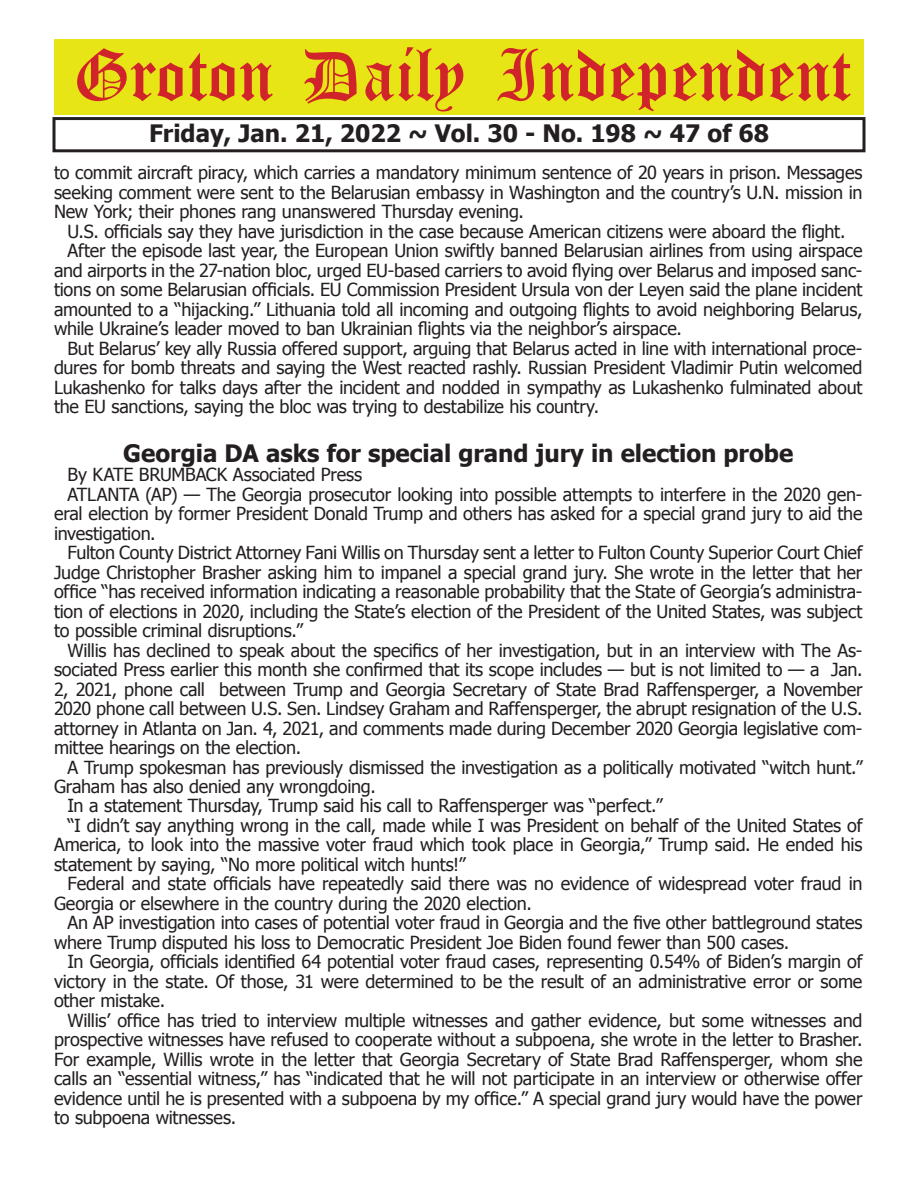
<style>
.page{position:relative;width:918px;height:1188px;background:#fff}
.page>*{position:absolute;margin:0;border:0;box-sizing:border-box;transform-origin:0 0}
.t1{font:54px "Old English Five";color:#d1232a}
.t2{font:700 24px "Tahoma";color:#231f20}
.t3{font:18px/19.5px "Tahoma";letter-spacing:-.01em;color:#231f20;text-align:justify}
</style>
<div class="page">
<div style="left:52px;top:117px;width:814px;height:35px;border:3px solid #231f20"></div>
<div style="left:54px;top:40px;width:810px;height:75px;background:#e7e515"></div>
<h1 class="t1" style="left:73px;top:50px;width:779px">Groton Daily Independent</h1>
<h2 class="t2" style="left:149px;top:116px;width:622px">Friday, Jan. 21, 2022 ~ Vol. 30 - No. 198 ~ 47 of 68</h2>
<p class="t3" style="left:54px;top:162px;width:810px">to commit aircraft piracy, which carries a mandatory minimum sentence of 20 years in prison. Messages seeking comment were sent to the Belarusian embassy in Washington and the country’s U.N. mission in New York; their phones rang unanswered Thursday evening.</p>
<p class="t3" style="left:68px;top:221px;width:780px">U.S. officials say they have jurisdiction in the case because American citizens were aboard the flight.</p>
<p class="t3" style="left:68px;top:240px;width:797px">After the episode last year, the European Union swiftly banned Belarusian airlines from using airspace</p>
<p class="t3" style="left:54px;top:260px;width:810px">and airports in the 27-nation bloc, urged EU-based carriers to avoid flying over Belarus and imposed sanc-</p>
<p class="t3" style="left:54px;top:279px;width:810px">tions on some Belarusian officials. EU Commission President Ursula von der Leyen said the plane incident</p>
<p class="t3" style="left:54px;top:299px;width:810px">amounted to a “hijacking.” Lithuania told all incoming and outgoing flights to avoid neighboring Belarus,</p>
<p class="t3" style="left:54px;top:318px;width:629px">while Ukraine’s leader moved to ban Ukrainian flights via the neighbor’s airspace.</p>
<p class="t3" style="left:68px;top:338px;width:796px">But Belarus’ key ally Russia offered support, arguing that Belarus acted in line with international proce-</p>
<p class="t3" style="left:54px;top:357px;width:810px">dures for bomb threats and saying the West reacted rashly. Russian President Vladimir Putin welcomed</p>
<p class="t3" style="left:54px;top:377px;width:810px">Lukashenko for talks days after the incident and nodded in sympathy as Lukashenko fulminated about</p>
<p class="t3" style="left:54px;top:396px;width:547px">the EU sanctions, saying the bloc was trying to destabilize his country.</p>
<h2 class="t2" style="left:123px;top:436px;width:671px">Georgia DA asks for special grand jury in election probe</h2>
<p class="t3" style="left:68px;top:464px;width:296px">By KATE BRUMBACK Associated Press</p>
<p class="t3" style="left:68px;top:483px;width:796px">ATLANTA (AP) — The Georgia prosecutor looking into possible attempts to interfere in the 2020 gen-</p>
<p class="t3" style="left:54px;top:503px;width:810px">eral election by former President Donald Trump and others has asked for a special grand jury to aid the</p>
<p class="t3" style="left:54px;top:522px;width:103px">investigation.</p>
<p class="t3" style="left:68px;top:542px;width:797px">Fulton County District Attorney Fani Willis on Thursday sent a letter to Fulton County Superior Court Chief</p>
<p class="t3" style="left:54px;top:561px;width:810px">Judge Christopher Brasher asking him to impanel a special grand jury. She wrote in the letter that her</p>
<p class="t3" style="left:54px;top:581px;width:810px">office “has received information indicating a reasonable probability that the State of Georgia’s administra-</p>
<p class="t3" style="left:54px;top:600px;width:810px">tion of elections in 2020, including the State’s election of the President of the United States, was subject</p>
<p class="t3" style="left:54px;top:620px;width:250px">to possible criminal disruptions.”</p>
<p class="t3" style="left:68px;top:639px;width:796px">Willis has declined to speak about the specifics of her investigation, but in an interview with The As-</p>
<p class="t3" style="left:54px;top:659px;width:810px">sociated Press earlier this month she confirmed that its scope includes — but is not limited to — a Jan.</p>
<p class="t3" style="left:54px;top:678px;width:810px">2, 2021, phone call between Trump and Georgia Secretary of State Brad Raffensperger, a November</p>
<p class="t3" style="left:54px;top:698px;width:810px">2020 phone call between U.S. Sen. Lindsey Graham and Raffensperger, the abrupt resignation of the U.S.</p>
<p class="t3" style="left:54px;top:717px;width:810px">attorney in Atlanta on Jan. 4, 2021, and comments made during December 2020 Georgia legislative com-</p>
<p class="t3" style="left:54px;top:737px;width:249px">mittee hearings on the election.</p>
<p class="t3" style="left:68px;top:756px;width:797px">A Trump spokesman has previously dismissed the investigation as a politically motivated “witch hunt.”</p>
<p class="t3" style="left:54px;top:776px;width:323px">Graham has also denied any wrongdoing.</p>
<p class="t3" style="left:68px;top:795px;width:597px">In a statement Thursday, Trump said his call to Raffensperger was “perfect.”</p>
<p class="t3" style="left:68px;top:815px;width:796px">“I didn’t say anything wrong in the call, made while I was President on behalf of the United States of</p>
<p class="t3" style="left:54px;top:834px;width:810px">America, to look into the massive voter fraud which took place in Georgia,” Trump said. He ended his</p>
<p class="t3" style="left:54px;top:854px;width:413px">statement by saying, “No more political witch hunts!”</p>
<p class="t3" style="left:68px;top:873px;width:796px">Federal and state officials have repeatedly said there was no evidence of widespread voter fraud in</p>
<p class="t3" style="left:54px;top:893px;width:479px">Georgia or elsewhere in the country during the 2020 election.</p>
<p class="t3" style="left:68px;top:912px;width:796px">An AP investigation into cases of potential voter fraud in Georgia and the five other battleground states</p>
<p class="t3" style="left:54px;top:932px;width:737px">where Trump disputed his loss to Democratic President Joe Biden found fewer than 500 cases.</p>
<p class="t3" style="left:68px;top:951px;width:797px">In Georgia, officials identified 64 potential voter fraud cases, representing 0.54% of Biden’s margin of</p>
<p class="t3" style="left:54px;top:971px;width:810px">victory in the state. Of those, 31 were determined to be the result of an administrative error or some</p>
<p class="t3" style="left:54px;top:990px;width:113px">other mistake.</p>
<p class="t3" style="left:68px;top:1010px;width:796px">Willis’ office has tried to interview multiple witnesses and gather evidence, but some witnesses and</p>
<p class="t3" style="left:54px;top:1029px;width:810px">prospective witnesses have refused to cooperate without a subpoena, she wrote in the letter to Brasher.</p>
<p class="t3" style="left:54px;top:1049px;width:810px">For example, Willis wrote in the letter that Georgia Secretary of State Brad Raffensperger, whom she</p>
<p class="t3" style="left:54px;top:1068px;width:810px">calls an “essential witness,” has “indicated that he will not participate in an interview or otherwise offer</p>
<p class="t3" style="left:54px;top:1088px;width:810px">evidence until he is presented with a subpoena by my office.” A special grand jury would have the power</p>
<p class="t3" style="left:54px;top:1107px;width:184px">to subpoena witnesses.</p>
</div>
